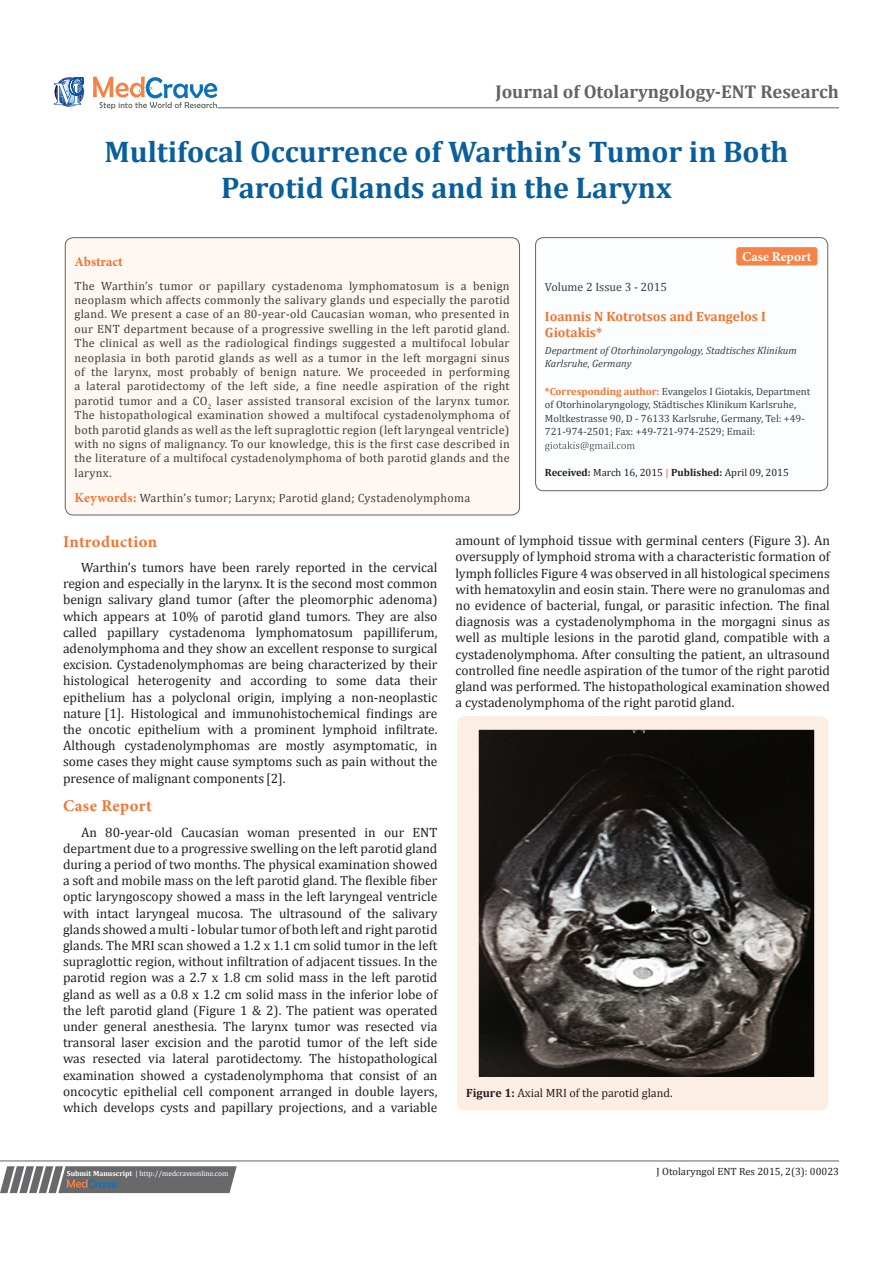
<style>
.page{position:relative;width:893px;height:1263px;background:#fff}
.page>*{position:absolute;margin:0;border:0;box-sizing:border-box;transform-origin:0 0}
.t1{font:700 30px/36px "Cambria";color:#085f9c;text-align:center}
.t2{font:700 18.6px "Cambria";color:#636366}
.t3{font:700 16.5px "Minion Pro";letter-spacing:.025em;color:#f37331}
.t4{font:13.5px/16.2px "Cambria";color:#231f20;text-align:justify}
.t5{font:700 13.5px/16.2px "Cambria";color:#f37331}
.t6{font:700 13.5px "Minion Pro";letter-spacing:.005em;color:#fff}
.t7{font:700 13.5px "Minion Pro";color:#f37331}
.t8{font:12px/14.4px "Cambria";letter-spacing:.025em;color:#3e3e3f;text-align:justify}
.t9{font:12px "Cambria";color:#231f20}
.t10{font:12px "Cambria";color:#3e3e3f}
.t11{font:10.5px/13.5px "Cambria";color:#3e3e3f}
.t12{font:10.5px "Cambria";color:#231f20}
.t13{font:italic 10.5px/12.6px "Cambria";color:#3e3e3f}
.t14{font:7.5px "Cambria";color:#fff}
.s1{font-family:"Minion Pro";font-weight:700;font-size:13.5px;color:#f37331}
.s2{font-weight:700;color:#f37331}
.s3{font-weight:700}
.s4{font-weight:700;color:#f58345}
</style>
<div class="page">
<svg style="left:54px;top:77px;width:30px;height:30px"></svg>
<svg style="left:93px;top:77px;width:124px;height:32px"></svg>
<div style="left:536px;top:238px;width:292px;height:253px;background:#fbfdfe;border-radius:8px"></div>
<svg style="left:545px;top:442px;width:90px;height:9px"></svg>
<div style="left:535px;top:237px;width:293px;height:254px;border:1px solid #626465;border-radius:8px"></div>
<div style="left:65px;top:238px;width:454px;height:277px;background:#fef7f2;border-radius:8px"></div>
<div style="left:65px;top:237px;width:455px;height:278px;border:1px solid #626465;border-radius:8px"></div>
<svg style="left:0;top:1166px;width:237px;height:27px;background:#78787a"></svg>
<hr style="left:0;top:1161px;width:839px;height:1px;background:#626465">
<div style="left:457px;top:716px;width:371px;height:394px;background:#fdeee3;border-radius:8px"></div>
<img style="left:478px;top:730px;width:336px;height:347px">
<hr style="left:218px;top:108px;width:621px;height:1px;background:#626465">
<div style="left:736px;top:247px;width:81px;height:18px;background:#f58345;border-radius:3px"></div>
<p class="t2" style="left:495px;top:79px;width:345px">Journal of Otolaryngology-ENT Research</p>
<p class="t1" style="left:104px;top:133px;width:686px">Multifocal Occurrence of Warthin’s Tumor in Both<br>Parotid Glands and in the Larynx</p>
<p class="t7" style="left:75px;top:252px;width:50px">Abstract</p>
<p class="t8" style="left:75px;top:278px;width:437px">The Warthin’s tumor or papillary cystadenoma lymphomatosum is a benign neoplasm which affects commonly the salivary glands und especially the parotid gland. We present a case of an 80-year-old Caucasian woman, who presented in our ENT department because of a progressive swelling in the left parotid gland.<br>The clinical as well as the radiological findings suggested a multifocal lobular neoplasia in both parotid glands as well as a tumor in the left morgagni sinus of the larynx, most probably of benign nature. We proceeded in performing a lateral parotidectomy of the left side, a fine needle aspiration of the right parotid tumor and a CO<sub>2</sub> laser assisted transoral excision of the larynx tumor.<br>The histopathological examination showed a multifocal cystadenolymphoma of both parotid glands as well as the left supraglottic region (left laryngeal ventricle) with no signs of malignancy. To our knowledge, this is the first case described in the literature of a multifocal cystadenolymphoma of both parotid glands and the larynx.</p>
<p class="t8" style="left:75px;top:491px;width:397px"><span class="s1">Keywords:</span> Warthin’s tumor; Larynx; Parotid gland; Cystadenolymphoma</p>
<p class="t6" style="left:742px;top:247px;width:71px">Case Report</p>
<p class="t10" style="left:545px;top:279px;width:124px">Volume 2 Issue 3 - 2015</p>
<p class="t5" style="left:545px;top:308px;width:222px">Ioannis N Kotrotsos and Evangelos I<br>Giotakis*</p>
<p class="t13" style="left:545px;top:344px;width:253px">Department of Otorhinolaryngology, Stadtisches Klinikum<br>Karlsruhe, Germany</p>
<p class="t11" style="left:545px;top:385px;width:267px"><span class="s2">*Corresponding author:</span> Evangelos I Giotakis, Department of Otorhinolaryngology, Städtisches Klinikum Karlsruhe, Moltkestrasse 90, D - 76133 Karlsruhe, Germany, Tel: +49- 721-974-2501; Fax: +49-721-974-2529; Email:</p>
<p class="t12" style="left:545px;top:466px;width:245px"><span class="s3">Received:</span> March 16, 2015 <span class="s4">|</span> <span class="s3">Published:</span> April 09, 2015</p>
<p class="t3" style="left:63px;top:530px;width:96px">Introduction</p>
<p class="t4" style="left:63px;top:559px;width:376px;text-indent:18px">Warthin’s tumors have been rarely reported in the cervical region and especially in the larynx. It is the second most common benign salivary gland tumor (after the pleomorphic adenoma) which appears at 10% of parotid gland tumors. They are also called papillary cystadenoma lymphomatosum papilliferum, adenolymphoma and they show an excellent response to surgical excision. Cystadenolymphomas are being characterized by their histological heterogenity and according to some data their epithelium has a polyclonal origin, implying a non-neoplastic nature [1]. Histological and immunohistochemical findings are the oncotic epithelium with a prominent lymphoid infiltrate.<br>Although cystadenolymphomas are mostly asymptomatic, in some cases they might cause symptoms such as pain without the presence of malignant components [2].</p>
<p class="t3" style="left:63px;top:794px;width:90px">Case Report</p>
<p class="t4" style="left:63px;top:824px;width:376px;text-indent:18px">An 80-year-old Caucasian woman presented in our ENT department due to a progressive swelling on the left parotid gland during a period of two months. The physical examination showed a soft and mobile mass on the left parotid gland. The flexible fiber optic laryngoscopy showed a mass in the left laryngeal ventricle with intact laryngeal mucosa. The ultrasound of the salivary glands showed a multi - lobular tumor of both left and right parotid glands. The MRI scan showed a 1.2 x 1.1 cm solid tumor in the left supraglottic region, without infiltration of adjacent tissues. In the parotid region was a 2.7 x 1.8 cm solid mass in the left parotid gland as well as a 0.8 x 1.2 cm solid mass in the inferior lobe of the left parotid gland (Figure 1 &amp; 2). The patient was operated under general anesthesia. The larynx tumor was resected via transoral laser excision and the parotid tumor of the left side was resected via lateral parotidectomy. The histopathological examination showed a cystadenolymphoma that consist of an oncocytic epithelial cell component arranged in double layers, which develops cysts and papillary projections, and a variable</p>
<p class="t4" style="left:455px;top:532px;width:376px">amount of lymphoid tissue with germinal centers (Figure 3). An oversupply of lymphoid stroma with a characteristic formation of lymph follicles Figure 4 was observed in all histological specimens with hematoxylin and eosin stain. There were no granulomas and no evidence of bacterial, fungal, or parasitic infection. The final diagnosis was a cystadenolymphoma in the morgagni sinus as well as multiple lesions in the parotid gland, compatible with a cystadenolymphoma. After consulting the patient, an ultrasound controlled fine needle aspiration of the tumor of the right parotid gland was performed. The histopathological examination showed a cystadenolymphoma of the right parotid gland.</p>
<p class="t9" style="left:466px;top:1086px;width:208px"><span class="s3">Figure 1:</span> Axial MRI of the parotid gland.</p>
<p class="t14" style="left:67px;top:1169px;width:163px"><span class="s3">Submit Manuscript</span> | http://medcraveonline.com</p>
<p class="t12" style="left:657px;top:1165px;width:184px">J Otolaryngol ENT Res 2015, 2(3): 00023</p>
</div>
